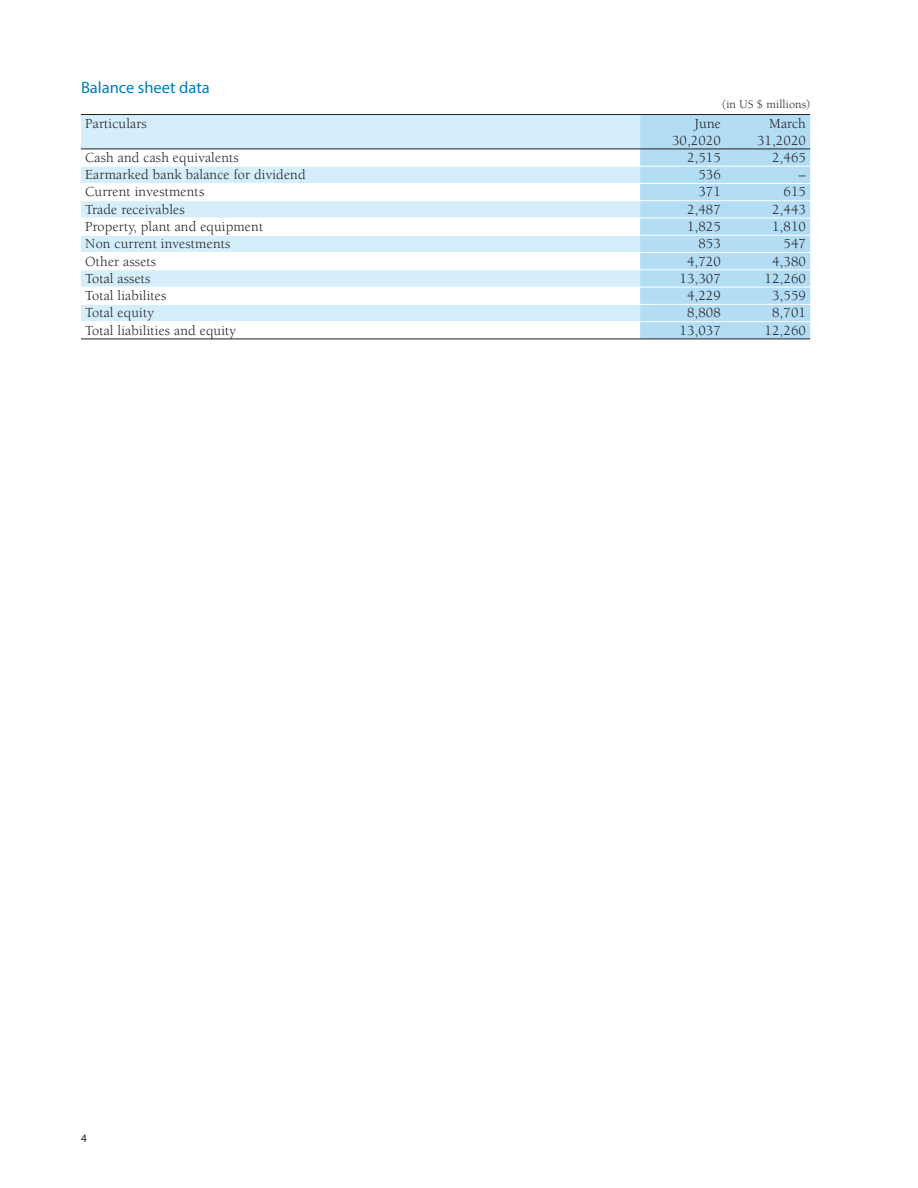
<style>
.page{position:relative;width:918px;height:1188px;background:#fff}
.page>*{position:absolute;margin:0;border:0;box-sizing:border-box;transform-origin:0 0}
.Heading_02{font:16.5px "Myriad Pro";color:#007cc2}
.Table_Body_Left{font:14.25px "Berkeley Std";letter-spacing:.01em;color:#231f20}
.Table_Body_Right{font:14.25px/17.1px "Berkeley Std";letter-spacing:.01em;color:#231f20;text-align:right}
.in_Rs__crore{font:12px "Berkeley Std";letter-spacing:.01em;color:#231f20}
.t1{font:11.25px "Myriad Pro";color:#231f20}
</style>
<div class="page">
<svg style="left:81px;top:115px;width:559px;height:206px;fill:#d4effb"></svg>
<div style="left:640px;top:115px;width:170px;height:224px;background:#b3ddf5"></div>
<hr style="left:81px;top:114px;width:559px;height:1px;background:#231f20">
<hr style="left:640px;top:114px;width:85px;height:1px;background:#231f20">
<hr style="left:725px;top:114px;width:85px;height:1px;background:#231f20">
<hr style="left:81px;top:149px;width:559px;height:1px;background:#231f20">
<hr style="left:640px;top:149px;width:85px;height:1px;background:#231f20">
<hr style="left:725px;top:149px;width:85px;height:1px;background:#231f20">
<hr style="left:81px;top:166px;width:559px;height:1px;background:#fff">
<hr style="left:640px;top:166px;width:85px;height:1px;background:#fff">
<hr style="left:725px;top:166px;width:85px;height:1px;background:#fff">
<hr style="left:81px;top:183px;width:559px;height:1px;background:#fff">
<hr style="left:640px;top:183px;width:85px;height:1px;background:#fff">
<hr style="left:725px;top:183px;width:85px;height:1px;background:#fff">
<hr style="left:81px;top:200px;width:559px;height:1px;background:#fff">
<hr style="left:640px;top:200px;width:85px;height:1px;background:#fff">
<hr style="left:725px;top:200px;width:85px;height:1px;background:#fff">
<hr style="left:81px;top:218px;width:559px;height:1px;background:#fff">
<hr style="left:640px;top:218px;width:85px;height:1px;background:#fff">
<hr style="left:725px;top:218px;width:85px;height:1px;background:#fff">
<hr style="left:81px;top:235px;width:559px;height:1px;background:#fff">
<hr style="left:640px;top:235px;width:85px;height:1px;background:#fff">
<hr style="left:725px;top:235px;width:85px;height:1px;background:#fff">
<hr style="left:81px;top:252px;width:559px;height:1px;background:#fff">
<hr style="left:640px;top:252px;width:85px;height:1px;background:#fff">
<hr style="left:725px;top:252px;width:85px;height:1px;background:#fff">
<hr style="left:81px;top:269px;width:559px;height:1px;background:#fff">
<hr style="left:640px;top:269px;width:85px;height:1px;background:#fff">
<hr style="left:725px;top:269px;width:85px;height:1px;background:#fff">
<hr style="left:81px;top:287px;width:559px;height:1px;background:#fff">
<hr style="left:640px;top:287px;width:85px;height:1px;background:#fff">
<hr style="left:725px;top:287px;width:85px;height:1px;background:#fff">
<hr style="left:81px;top:304px;width:559px;height:1px;background:#fff">
<hr style="left:640px;top:304px;width:85px;height:1px;background:#fff">
<hr style="left:725px;top:304px;width:85px;height:1px;background:#fff">
<hr style="left:640px;top:321px;width:85px;height:1px;background:#fff">
<hr style="left:725px;top:321px;width:85px;height:1px;background:#fff">
<hr style="left:81px;top:339px;width:559px;height:1px;background:#231f20">
<hr style="left:640px;top:339px;width:85px;height:1px;background:#231f20">
<hr style="left:725px;top:339px;width:85px;height:1px;background:#231f20">
<p class="Heading_02" style="left:81px;top:78px;width:130px">Balance sheet data</p>
<p class="in_Rs__crore" style="left:722px;top:98px;width:89px">(in US $ millions)</p>
<p class="Table_Body_Left" style="left:85px;top:115px;width:63px">Particulars</p>
<p class="Table_Body_Right" style="left:672px;top:115px;width:50px">June<br>30,2020</p>
<p class="Table_Body_Right" style="left:757px;top:115px;width:50px">March<br>31,2020</p>
<p class="Table_Body_Left" style="left:85px;top:150px;width:155px">Cash and cash equivalents</p>
<p class="Table_Body_Right" style="left:687px;top:149px;width:35px">2,515</p>
<p class="Table_Body_Right" style="left:772px;top:149px;width:35px">2,465</p>
<p class="Table_Body_Left" style="left:85px;top:167px;width:222px">Earmarked bank balance for dividend</p>
<p class="Table_Body_Right" style="left:698px;top:166px;width:24px">536</p>
<p class="Table_Body_Right" style="left:799px;top:166px;width:9px">–</p>
<p class="Table_Body_Left" style="left:85px;top:184px;width:121px">Current investments</p>
<p class="Table_Body_Right" style="left:698px;top:184px;width:24px">371</p>
<p class="Table_Body_Right" style="left:783px;top:184px;width:24px">615</p>
<p class="Table_Body_Left" style="left:85px;top:202px;width:101px">Trade receivables</p>
<p class="Table_Body_Right" style="left:687px;top:201px;width:35px">2,487</p>
<p class="Table_Body_Right" style="left:772px;top:201px;width:35px">2,443</p>
<p class="Table_Body_Left" style="left:85px;top:219px;width:179px">Property, plant and equipment</p>
<p class="Table_Body_Right" style="left:687px;top:218px;width:35px">1,825</p>
<p class="Table_Body_Right" style="left:772px;top:218px;width:35px">1,810</p>
<p class="Table_Body_Left" style="left:85px;top:236px;width:147px">Non current investments</p>
<p class="Table_Body_Right" style="left:698px;top:236px;width:24px">853</p>
<p class="Table_Body_Right" style="left:783px;top:236px;width:24px">547</p>
<p class="Table_Body_Left" style="left:85px;top:253px;width:72px">Other assets</p>
<p class="Table_Body_Right" style="left:687px;top:253px;width:35px">4,720</p>
<p class="Table_Body_Right" style="left:772px;top:253px;width:35px">4,380</p>
<p class="Table_Body_Left" style="left:85px;top:271px;width:67px">Total assets</p>
<p class="Table_Body_Right" style="left:680px;top:270px;width:43px">13,307</p>
<p class="Table_Body_Right" style="left:765px;top:270px;width:43px">12,260</p>
<p class="Table_Body_Left" style="left:85px;top:288px;width:83px">Total liabilites</p>
<p class="Table_Body_Right" style="left:687px;top:287px;width:35px">4,229</p>
<p class="Table_Body_Right" style="left:772px;top:287px;width:35px">3,559</p>
<p class="Table_Body_Left" style="left:85px;top:305px;width:70px">Total equity</p>
<p class="Table_Body_Right" style="left:687px;top:305px;width:35px">8,808</p>
<p class="Table_Body_Right" style="left:772px;top:305px;width:35px">8,701</p>
<p class="Table_Body_Left" style="left:85px;top:323px;width:152px">Total liabilities and equity</p>
<p class="Table_Body_Right" style="left:680px;top:322px;width:43px">13,037</p>
<p class="Table_Body_Right" style="left:765px;top:322px;width:43px">12,260</p>
<p class="t1" style="left:81px;top:1132px;width:7px">4</p>
</div>
